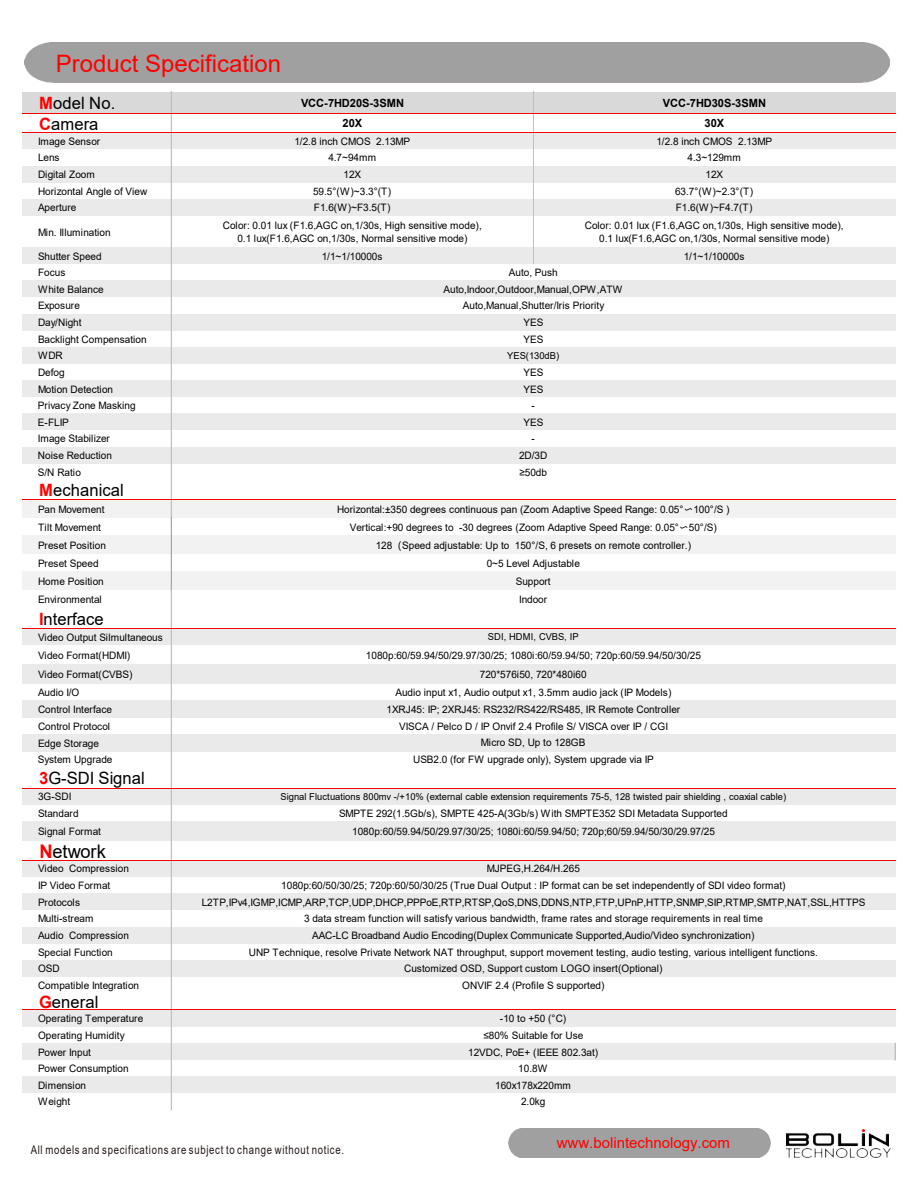
<style>
.page{position:relative;width:918px;height:1188px;background:#fff}
.page>*{position:absolute;margin:0;border:0;box-sizing:border-box;transform-origin:0 0}
.t1{font:24px "Arial";color:#f00}
.t2{font:18.75px "Arial";letter-spacing:-.01em;color:#000}
.t3{font:16.95px/20.5px "Arial";letter-spacing:.005em;color:#000}
.t4{font:15px "Arial";color:#f00}
.t5{font:12px "Arial";letter-spacing:.07em;color:#231916;scale:.8 1}
.t6{font:700 11.25px "Arial";letter-spacing:.005em;color:#000}
.t7{font:10.2px/16.6px "Arial";letter-spacing:-.005em;color:#000;text-align:center}
.t8{font:9.6px "Arial";color:#000}
.t9{font:9.6px "Arial";letter-spacing:.02em;color:#000}
.s1{font-weight:700;color:#f00}
.s2{font-family:"Microsoft Ya Hei"}
</style>
<div class="page">
<div style="left:509px;top:1129px;width:261px;height:28px;background:#a0a0a0"></div>
<img style="left:787px;top:1149px;width:104px;height:9px">
<img style="left:787px;top:1129px;width:102px;height:17px">
<div style="left:22px;top:92px;width:874px;height:22px;background:#d9d9d9"></div>
<div style="left:22px;top:132px;width:874px;height:17px;background:#eaeaea"></div>
<div style="left:22px;top:166px;width:874px;height:17px;background:#eaeaea"></div>
<div style="left:22px;top:199px;width:874px;height:17px;background:#eaeaea"></div>
<div style="left:22px;top:247px;width:874px;height:17px;background:#eaeaea"></div>
<div style="left:22px;top:280px;width:874px;height:17px;background:#eaeaea"></div>
<div style="left:22px;top:314px;width:874px;height:17px;background:#eaeaea"></div>
<div style="left:22px;top:347px;width:874px;height:17px;background:#eaeaea"></div>
<div style="left:22px;top:380px;width:874px;height:17px;background:#eaeaea"></div>
<div style="left:22px;top:413px;width:874px;height:17px;background:#eaeaea"></div>
<div style="left:22px;top:447px;width:874px;height:17px;background:#eaeaea"></div>
<div style="left:22px;top:500px;width:874px;height:18px;background:#f2f2f2"></div>
<div style="left:22px;top:536px;width:874px;height:18px;background:#f2f2f2"></div>
<div style="left:22px;top:572px;width:874px;height:18px;background:#f2f2f2"></div>
<div style="left:22px;top:628px;width:874px;height:17px;background:#eaeaea"></div>
<div style="left:22px;top:665px;width:874px;height:19px;background:#eaeaea"></div>
<div style="left:22px;top:700px;width:874px;height:18px;background:#eaeaea"></div>
<div style="left:22px;top:734px;width:874px;height:17px;background:#eaeaea"></div>
<div style="left:22px;top:788px;width:874px;height:17px;background:#eaeaea"></div>
<div style="left:22px;top:821px;width:874px;height:20px;background:#eaeaea"></div>
<div style="left:22px;top:860px;width:874px;height:17px;background:#eaeaea"></div>
<div style="left:22px;top:893px;width:874px;height:17px;background:#eaeaea"></div>
<div style="left:22px;top:927px;width:874px;height:17px;background:#eaeaea"></div>
<div style="left:22px;top:960px;width:874px;height:17px;background:#eaeaea"></div>
<div style="left:22px;top:1010px;width:874px;height:17px;background:#eaeaea"></div>
<div style="left:22px;top:1043px;width:874px;height:17px;background:#eaeaea"></div>
<div style="left:22px;top:1076px;width:874px;height:17px;background:#eaeaea"></div>
<svg style="left:171px;top:92px;width:1px;height:40px"></svg>
<svg style="left:533px;top:92px;width:1px;height:40px"></svg>
<hr style="left:171px;top:133px;width:1px;height:366px;background:#bfbfbf">
<svg style="left:171px;top:500px;width:1px;height:18px"></svg>
<hr style="left:171px;top:518px;width:1px;height:72px;background:#a6a6a6">
<hr style="left:171px;top:590px;width:1px;height:38px;background:#bfbfbf">
<hr style="left:171px;top:629px;width:1px;height:159px;background:#bfbfbf">
<hr style="left:171px;top:788px;width:1px;height:72px;background:#bfbfbf">
<hr style="left:171px;top:860px;width:1px;height:150px;background:#bfbfbf">
<hr style="left:171px;top:1010px;width:1px;height:100px;background:#bfbfbf">
<hr style="left:533px;top:133px;width:1px;height:131px;background:#bfbfbf">
<svg style="left:895px;top:1043px;width:1px;height:17px"></svg>
<hr style="left:22px;top:113px;width:873px;height:1px;background:#f00">
<hr style="left:22px;top:132px;width:873px;height:1px;background:#f00">
<hr style="left:22px;top:499px;width:873px;height:1px;background:#f00">
<hr style="left:22px;top:628px;width:873px;height:1px;background:#f00">
<hr style="left:22px;top:788px;width:873px;height:1px;background:#f00">
<hr style="left:22px;top:860px;width:873px;height:1px;background:#f00">
<hr style="left:22px;top:1010px;width:873px;height:1px;background:#f00">
<h1 class="t1" style="left:56px;top:47px;width:227px">Product Specification</h1>
<h3 class="t3" style="left:39px;top:93px;width:78px"><span class="s1">M</span>odel No.<br><span class="s1">C</span>amera</h3>
<p class="t7" style="left:38px;top:133px;width:111px;text-align:left">Image Sensor<br>Lens<br>Digital Zoom<br>Horizontal Angle of View<br>Aperture</p>
<p class="t7" style="left:38px;top:224px;width:74px">Min. Illumination</p>
<p class="t7" style="left:38px;top:248px;width:110px;text-align:left">Shutter Speed<br>Focus<br>White Balance<br>Exposure<br>Day/Night<br>Backlight Compensation<br>WDR<br>Defog<br>Motion Detection<br>Privacy Zone Masking<br>E-FLIP<br>Image Stabilizer<br>Noise Reduction<br>S/N Ratio</p>
<h3 class="t3" style="left:39px;top:480px;width:86px"><span class="s1">M</span>echanical</h3>
<p class="t7" style="left:38px;top:500px;width:69px;line-height:18px;text-align:left">Pan Movement<br>Tilt Movement<br>Preset Position<br>Preset Speed<br>Home Position<br>Environmental</p>
<h3 class="t3" style="left:39px;top:608px;width:66px"><span class="s1">I</span>nterface</h3>
<p class="t7" style="left:38px;top:628px;width:126px;line-height:18.5px;text-align:left">Video Output Silmultaneous<br>Video Format(HDMI)</p>
<p class="t7" style="left:38px;top:666px;width:96px;text-align:left">Video Format(CVBS)<br>Audio I/O<br>Control Interface<br>Control Protocol<br>Edge Storage<br>System Upgrade</p>
<h3 class="t3" style="left:39px;top:768px;width:107px"><span class="s1">3</span>G-SDI Signal</h3>
<p class="t7" style="left:38px;top:788px;width:42px;text-align:left">3G-SDI<br>Standard</p>
<p class="t7" style="left:38px;top:823px;width:65px">Signal Format</p>
<h2 class="t2" style="left:39px;top:838px;width:68px"><span class="s1">N</span>etwork</h2>
<p class="t7" style="left:38px;top:861px;width:103px;text-align:left">Video Compression<br>IP Video Format<br>Protocols<br>Multi-stream<br>Audio Compression<br>Special Function<br>OSD<br>Compatible Integration</p>
<h3 class="t3" style="left:39px;top:992px;width:61px"><span class="s1">G</span>eneral</h3>
<p class="t7" style="left:38px;top:1010px;width:107px;text-align:left">Operating Temperature<br>Operating Humidity<br>Power Input<br>Power Consumption<br>Dimension<br>Weight</p>
<p class="t6" style="left:301px;top:95px;width:105px">VCC-7HD20S-3SMN</p>
<p class="t6" style="left:663px;top:95px;width:105px">VCC-7HD30S-3SMN</p>
<p class="t6" style="left:343px;top:115px;width:21px">20X</p>
<p class="t6" style="left:704px;top:115px;width:21px">30X</p>
<p class="t7" style="left:294px;top:133px;width:117px">1/2.8 inch CMOS 2.13MP</p>
<p class="t7" style="left:656px;top:133px;width:117px">1/2.8 inch CMOS 2.13MP</p>
<p class="t7" style="left:328px;top:149px;width:49px">4.7~94mm</p>
<p class="t7" style="left:688px;top:149px;width:55px">4.3~129mm</p>
<p class="t7" style="left:344px;top:166px;width:19px">12X</p>
<p class="t7" style="left:706px;top:166px;width:19px">12X</p>
<p class="t7" style="left:313px;top:183px;width:80px">59.5°(W)~3.3°(T)</p>
<p class="t7" style="left:675px;top:183px;width:80px">63.7°(W)~2.3°(T)</p>
<p class="t7" style="left:314px;top:199px;width:78px">F1.6(W)~F3.5(T)</p>
<p class="t7" style="left:676px;top:199px;width:78px">F1.6(W)~F4.7(T)</p>
<p class="t7" style="left:223px;top:219px;width:261px;line-height:12.8px">Color: 0.01 lux (F1.6,AGC on,1/30s, High sensitive mode),<br>0.1 lux(F1.6,AGC on,1/30s, Normal sensitive mode)</p>
<p class="t7" style="left:585px;top:219px;width:261px;line-height:12.8px">Color: 0.01 lux (F1.6,AGC on,1/30s, High sensitive mode),<br>0.1 lux(F1.6,AGC on,1/30s, Normal sensitive mode)</p>
<p class="t7" style="left:322px;top:248px;width:62px">1/1~1/10000s</p>
<p class="t7" style="left:684px;top:248px;width:62px">1/1~1/10000s</p>
<p class="t7" style="left:444px;top:264px;width:180px">Auto, Push<br>Auto,Indoor,Outdoor,Manual,OPW,ATW<br>Auto,Manual,Shutter/Iris Priority<br>YES<br>YES</p>
<p class="t8" style="left:507px;top:349px;width:53px">YES(130dB)</p>
<p class="t7" style="left:524px;top:364px;width:21px">YES</p>
<p class="t7" style="left:519px;top:397px;width:30px">-<br>YES<br>-<br>2D/3D ≥50db</p>
<p class="t7" style="left:337px;top:500px;width:394px;line-height:18px">Horizontal:±350 degrees continuous pan (Zoom Adaptive Speed Range: 0.05°<span class="s2">〜</span>100°/S )<br>Vertical:+90 degrees to -30 degrees (Zoom Adaptive Speed Range: 0.05°<span class="s2">〜</span>50°/S)<br>128<span class="s2">（</span>Speed adjustable: Up to 150°/S, 6 presets on remote controller.)<br>0~5 Level Adjustable<br>Support<br>Indoor</p>
<p class="t7" style="left:524px;top:381px;width:21px">YES</p>
<p class="t9" style="left:488px;top:630px;width:92px">SDI, HDMI, CVBS, IP</p>
<p class="t7" style="left:366px;top:647px;width:337px">1080p:60/59.94/50/29.97/30/25; 1080i:60/59.94/50; 720p:60/59.94/50/30/25</p>
<p class="t7" style="left:395px;top:684px;width:277px">Audio input x1, Audio output x1, 3.5mm audio jack (IP Models)</p>
<p class="t7" style="left:399px;top:718px;width:270px">VISCA / Pelco D / IP Onvif 2.4 Profile S/ VISCA over IP / CGI</p>
<p class="t7" style="left:480px;top:666px;width:108px">720*576i50, 720*480i60</p>
<p class="t7" style="left:386px;top:701px;width:295px">1XRJ45: IP; 2XRJ45: RS232/RS422/RS485, IR Remote Controller</p>
<p class="t7" style="left:413px;top:734px;width:242px">Micro SD, Up to 128GB<br>USB2.0 (for FW upgrade only), System upgrade via IP</p>
<p class="t8" style="left:281px;top:790px;width:507px">Signal Fluctuations 800mv -/+10% (external cable extension requirements 75-5, 128 twisted pair shielding , coaxial cable)</p>
<p class="t7" style="left:352px;top:823px;width:364px">1080p:60/59.94/50/29.97/30/25; 1080i:60/59.94/50; 720p;60/59.94/50/30/29.97/25</p>
<p class="t7" style="left:202px;top:861px;width:665px">MJPEG,H.264/H.265<br>1080p:60/50/30/25; 720p:60/50/30/25 (True Dual Output : IP format can be set independently of SDI video format)<br>L2TP,IPv4,IGMP,ICMP,ARP,TCP,UDP,DHCP,PPPoE,RTP,RTSP,QoS,DNS,DDNS,NTP,FTP,UPnP,HTTP,SNMP,SIP,RTMP,SMTP,NAT,SSL,HTTPS</p>
<p class="t7" style="left:339px;top:805px;width:390px">SMPTE 292(1.5Gb/s), SMPTE 425-A(3Gb/s) With SMPTE352 SDI Metadata Supported</p>
<p class="t7" style="left:249px;top:910px;width:571px">3 data stream function will satisfy various bandwidth, frame rates and storage requirements in real time<br>AAC-LC Broadband Audio Encoding(Duplex Communicate Supported,Audio/Video synchronization)<br>UNP Technique, resolve Private Network NAT throughput, support movement testing, audio testing, various intelligent functions.<br>Customized OSD, Support custom LOGO insert(Optional)<br>ONVIF 2.4 (Profile S supported)</p>
<p class="t7" style="left:483px;top:1010px;width:102px">-10 to +50 (°C)<br>≤80% Suitable for Use</p>
<p class="t7" style="left:495px;top:1060px;width:77px">10.8W<br>160x178x220mm</p>
<p class="t7" style="left:468px;top:1044px;width:132px">12VDC, PoE+ (IEEE 802.3at)</p>
<p class="t7" style="left:521px;top:1093px;width:26px">2.0kg</p>
<p class="t5" style="left:31px;top:1141px;width:393px">All models and specifications are subject to change without notice.</p>
<h3 class="t4" style="left:557px;top:1133px;width:175px">www.bolintechnology.com</h3>
</div>
